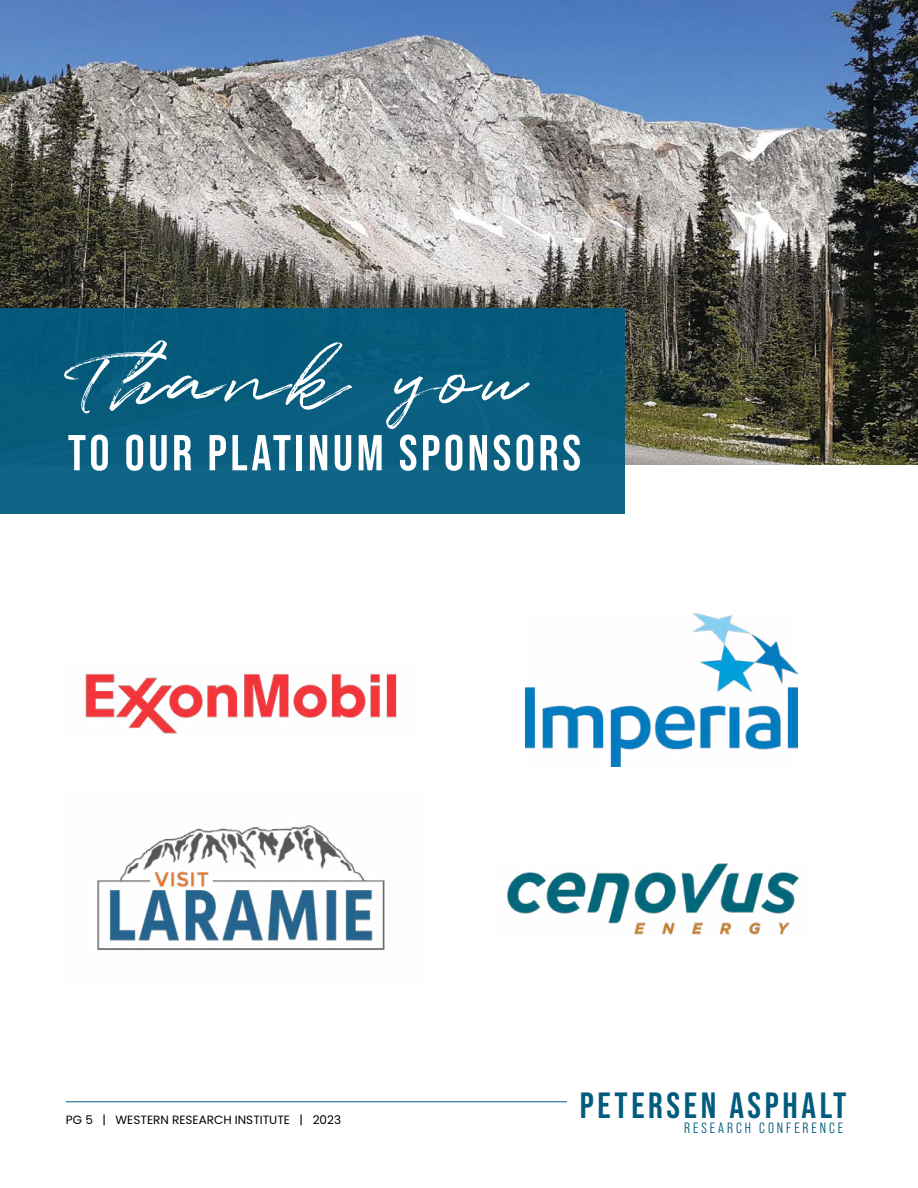
<style>
.page{position:relative;width:918px;height:1188px;background:#fff}
.page>*{position:absolute;margin:0;border:0;box-sizing:border-box;transform-origin:0 0}
.t1{font:86.55px "Quentin";letter-spacing:.07em;color:#fff}
.t2{font:700 50.4px "Bebas Neue Pro";letter-spacing:.07em;color:#fff}
.t3{font:36.45px "Bebas Neue";letter-spacing:.1em;color:#015b7f}
.t4{font:14.85px "Bebas Neue Pro Middle";letter-spacing:.2em;color:#015b7f}
.t5{font:12px "Poppins";color:#000}
</style>
<div class="page">
<hr style="left:66px;top:1101px;width:501px;height:1px;background:#015b7f">
<img style="left:97px;top:825px;width:288px;height:126px">
<img style="left:0;top:0;width:918px;height:465px">
<div style="left:0;top:308px;width:625px;height:206px;background:#0a5e7f"></div>
<img style="left:85px;top:673px;width:312px;height:61px">
<img style="left:507px;top:863px;width:292px;height:72px">
<img style="left:525px;top:613px;width:272px;height:154px">
<h1 class="t1" style="left:65px;top:322px;width:462px">Thank you</h1>
<h2 class="t2" style="left:68px;top:424px;width:515px">TO OUR PLATINUM SPONSORS</h2>
<p class="t5" style="left:66px;top:1112px;width:277px">PG 5 | WESTERN RESEARCH INSTITUTE | 2023</p>
<h3 class="t3" style="left:580px;top:1085px;width:268px">PETERSEN ASPHALT</h3>
<p class="t4" style="left:684px;top:1120px;width:160px">RESEARCH CONFERENCE</p>
</div>
